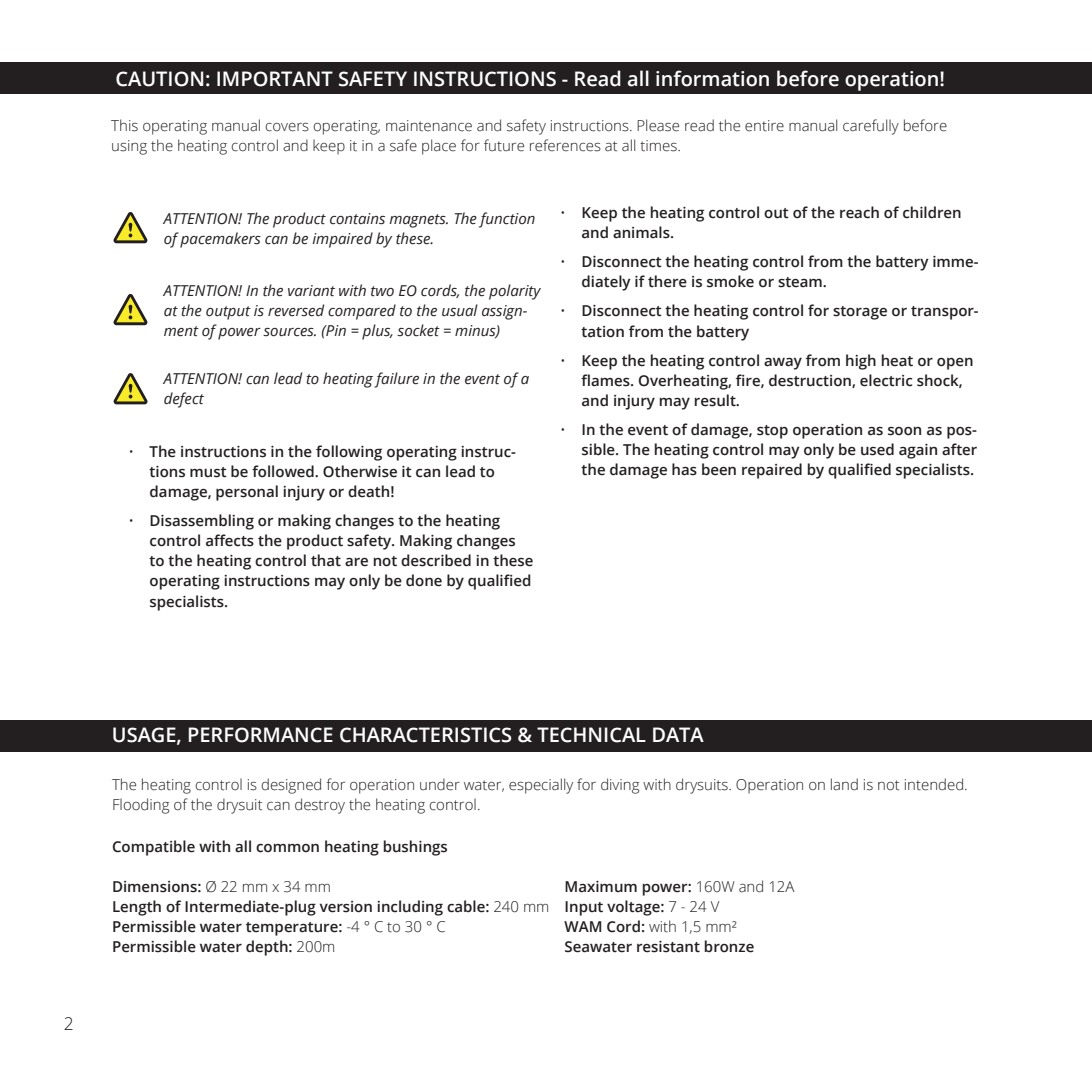
<style>
.page{position:relative;width:1092px;height:1092px;background:#fff}
.page>*{position:absolute;margin:0;border:0;box-sizing:border-box;transform-origin:0 0}
.t1{font:600 20px "Open Sans";color:#fff}
.t2{font:300 17.5px "Open Sans";color:#231f20}
.t3{font:600 15px/20px "Open Sans";color:#231f20}
.t4{font:300 15px/20px "Open Sans";color:#231f20}
.t5{font:italic 15px/20px "Open Sans";color:#231f20}
.s1{font-weight:300}
.s2{font-weight:600}
</style>
<div class="page">
<div style="left:0;top:62px;width:1086px;height:32px;background:#231f20"></div>
<div style="left:1059px;top:62px;width:32px;height:32px;background:#231f20"></div>
<div style="left:0;top:719px;width:1081px;height:32px;background:#231f20"></div>
<div style="left:1059px;top:719px;width:32px;height:32px;background:#231f20"></div>
<svg style="left:113px;top:212px;width:34px;height:31px"></svg>
<svg style="left:113px;top:294px;width:34px;height:31px"></svg>
<svg style="left:114px;top:373px;width:33px;height:31px"></svg>
<p class="t1" style="left:115px;top:65px;width:831px">CAUTION: IMPORTANT SAFETY INSTRUCTIONS - Read all information before operation!</p>
<p class="t4" style="left:111px;top:115px;width:837px">This operating manual covers operating, maintenance and safety instructions. Please read the entire manual carefully before using the heating control and keep it in a safe place for future references at all times.</p>
<p class="t5" style="left:164px;top:208px;width:373px">ATTENTION! The product contains magnets. The function of pacemakers can be impaired by these.</p>
<p class="t5" style="left:164px;top:280px;width:378px">ATTENTION! In the variant with two EO cords, the polarity at the output is reversed compared to the usual assign&shy;ment of power sources. (Pin = plus, socket = minus)</p>
<p class="t5" style="left:164px;top:368px;width:367px">ATTENTION! can lead to heating failure in the event of a defect</p>
<p class="t3" style="left:150px;top:441px;width:368px;text-indent:-21px"><span class="s1">•</span> The instructions in the following operating instruc&shy;tions must be followed. Otherwise it can lead to damage, personal injury or death!</p>
<p class="t3" style="left:150px;top:510px;width:385px;text-indent:-21px"><span class="s1">•</span> Disassembling or making changes to the heating control affects the product safety. Making changes to the heating control that are not described in these operating instructions may only be done by qualified specialists.</p>
<p class="t3" style="left:581px;top:202px;width:381px;text-indent:-21px"><span class="s1">•</span> Keep the heating control out of the reach of children and animals.</p>
<p class="t3" style="left:581px;top:251px;width:398px;text-indent:-21px"><span class="s1">•</span> Disconnect the heating control from the battery imme&shy;diately if there is smoke or steam.</p>
<p class="t3" style="left:581px;top:301px;width:398px;text-indent:-21px"><span class="s1">•</span> Disconnect the heating control for storage or transpor&shy;tation from the battery</p>
<p class="t3" style="left:581px;top:350px;width:393px;text-indent:-21px"><span class="s1">•</span> Keep the heating control away from high heat or open flames. Overheating, fire, destruction, electric shock, and injury may result.</p>
<p class="t3" style="left:581px;top:419px;width:397px;text-align:justify;text-indent:-21px"><span class="s1">•</span> In the event of damage, stop operation as soon as pos&shy;sible. The heating control may only be used again after the damage has been repaired by qualified specialists.</p>
<p class="t2" style="left:64px;top:1011px;width:11px">2</p>
<p class="t1" style="left:112px;top:720px;width:593px">USAGE, PERFORMANCE CHARACTERISTICS &amp; TECHNICAL DATA</p>
<p class="t4" style="left:112px;top:774px;width:857px">The heating control is designed for operation under water, especially for diving with drysuits. Operation on land is not intended.</p>
<p class="t4" style="left:112px;top:794px;width:370px">Flooding of the drysuit can destroy the heating control.</p>
<p class="t3" style="left:112px;top:836px;width:337px">Compatible with all common heating bushings</p>
<p class="t3" style="left:112px;top:876px;width:220px">Dimensions: <span class="s1">Ø 22 mm x 34 mm</span></p>
<p class="t3" style="left:112px;top:896px;width:439px">Length of Intermediate-plug version including cable: <span class="s1">240 mm</span></p>
<p class="t3" style="left:112px;top:916px;width:335px">Permissible water temperature: <span class="s1">-4 ° C to 30 ° C</span></p>
<p class="t3" style="left:112px;top:936px;width:225px">Permissible water depth: <span class="s1">200m</span></p>
<p class="t3" style="left:564px;top:876px;width:231px">Maximum power: <span class="s1">160W and 12A<br></span>Input voltage: <span class="s1">7 - 24 V</span></p>
<p class="t4" style="left:564px;top:915px;width:174px"><span class="s2">WAM Cord:</span> with 1,5 mm²</p>
<p class="t3" style="left:564px;top:936px;width:191px">Seawater resistant bronze</p>
</div>
